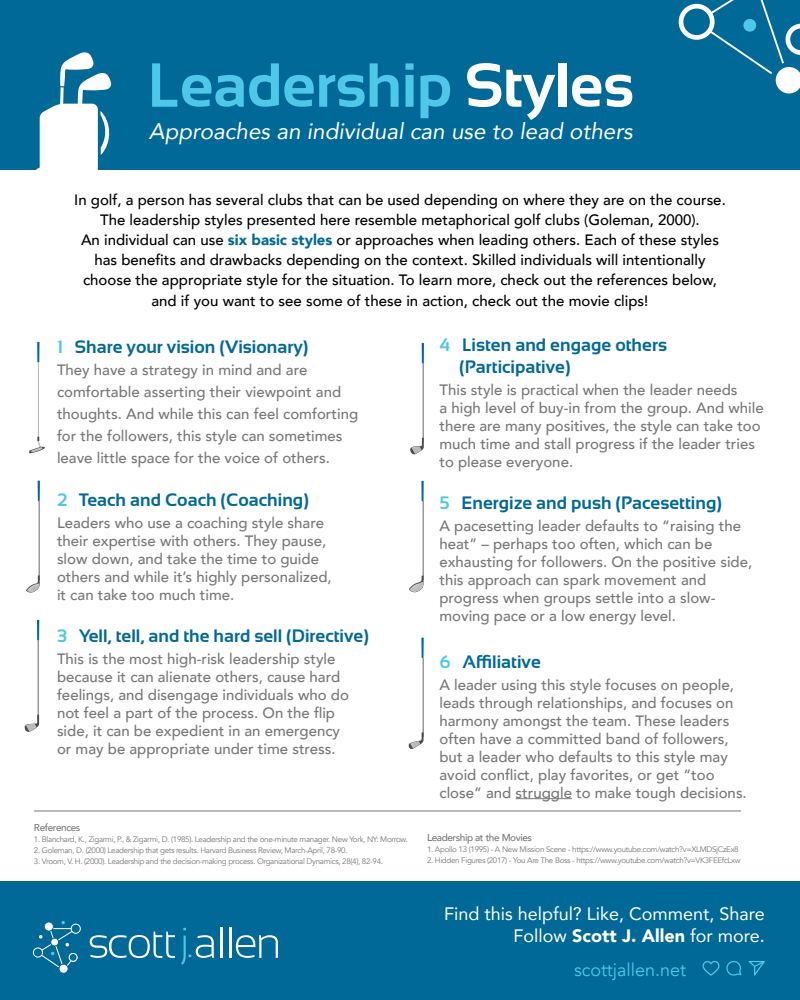
<style>
.page{position:relative;width:800px;height:1000px;background:#fff}
.page>*{position:absolute;margin:0;border:0;box-sizing:border-box;transform-origin:0 0}
.t1{font:700 62.1px "Sansation";letter-spacing:-.01em;color:#4ec8e8}
.t2{font:italic 22.5px "Avenir";color:#fff}
.t3{font:700 18px/21.3px "Sansation";color:#006998}
.t4{font:18px/22px "Avenir";color:#fff;text-align:right}
.t5{font:18px "Avenir";color:#4ec8e8}
.t6{font:500 15px/18px "Avenir";color:#767779}
.t7{font:500 15px/20px "Avenir";color:#000;text-align:center}
.t8{font:500 10px "Avenir";letter-spacing:-.04em;color:#767779}
.t9{font:8px "Avenir";letter-spacing:-.04em;color:#767779}
.s1{color:#fff}
.s2{font-weight:900;color:#006998}
.s3{color:#4ec8e8}
.s4{font-weight:900}
</style>
<div class="page">
<div style="left:0;top:0;width:800px;height:170px;background:#006998"></div>
<div style="left:0;top:881px;width:800px;height:119px;background:#006998"></div>
<svg style="left:748px;top:961px;width:17px;height:15px"></svg>
<svg style="left:726px;top:961px;width:15px;height:15px"></svg>
<svg style="left:703px;top:961px;width:17px;height:15px"></svg>
<hr style="left:516px;top:798px;width:56px;height:1px;background:#767779">
<hr style="left:37px;top:342px;width:2px;height:20px;background:#006998">
<svg style="left:29px;top:362px;width:16px;height:91px"></svg>
<hr style="left:37px;top:640px;width:2px;height:79px;background:#e6e7e6">
<hr style="left:38px;top:640px;width:1px;height:79px;background:#999">
<hr style="left:37px;top:620px;width:2px;height:20px;background:#006998">
<svg style="left:25px;top:715px;width:14px;height:17px"></svg>
<hr style="left:422px;top:363px;width:2px;height:79px;background:#cbcbcb">
<hr style="left:423px;top:363px;width:1px;height:79px;background:#999">
<hr style="left:422px;top:343px;width:2px;height:20px;background:#006998">
<svg style="left:410px;top:438px;width:14px;height:17px"></svg>
<hr style="left:422px;top:501px;width:1px;height:79px;background:#cbcbcb">
<hr style="left:423px;top:501px;width:1px;height:79px;background:#999">
<hr style="left:421px;top:481px;width:3px;height:20px;background:#006998">
<svg style="left:409px;top:576px;width:15px;height:17px"></svg>
<hr style="left:422px;top:658px;width:1px;height:79px;background:#cbcbcb">
<hr style="left:423px;top:658px;width:1px;height:79px;background:#999">
<hr style="left:421px;top:638px;width:3px;height:20px;background:#006998">
<svg style="left:409px;top:732px;width:15px;height:17px"></svg>
<hr style="left:38px;top:501px;width:1px;height:79px;background:#cbcbcb">
<hr style="left:39px;top:501px;width:1px;height:79px;background:#999">
<hr style="left:38px;top:481px;width:2px;height:20px;background:#006998">
<svg style="left:26px;top:575px;width:14px;height:18px"></svg>
<div style="left:33px;top:948px;width:10px;height:10px;border:1px solid #fff;border-radius:50%"></div>
<div style="left:71px;top:924px;width:10px;height:10px;border:1px solid #fff;border-radius:50%"></div>
<svg style="left:37px;top:921px;width:41px;height:47px"></svg>
<div style="left:51px;top:938px;width:8px;height:8px;background:#fff;border-radius:50%"></div>
<div style="left:50px;top:938px;width:9px;height:8px;border:1px solid #006998;border-radius:50%"></div>
<div style="left:44px;top:922px;width:9px;height:9px;background:#fff;border-radius:50%"></div>
<div style="left:44px;top:922px;width:10px;height:10px;border:1px solid #006998;border-radius:50%"></div>
<div style="left:59px;top:964px;width:9px;height:9px;background:#fff;border-radius:50%"></div>
<div style="left:59px;top:964px;width:10px;height:10px;border:1px solid #006998;border-radius:50%"></div>
<svg style="left:90px;top:932px;width:85px;height:26px"></svg>
<hr style="left:220px;top:927px;width:2px;height:31px;background:#fff">
<hr style="left:229px;top:927px;width:3px;height:31px;background:#fff">
<svg style="left:236px;top:935px;width:42px;height:23px"></svg>
<svg style="left:181px;top:928px;width:33px;height:37px"></svg>
<div style="left:681px;top:6px;width:31px;height:32px;background:#fff;border-radius:50%"></div>
<svg style="left:681px;top:6px;width:31px;height:31px"></svg>
<div style="left:679px;top:4px;width:36px;height:36px;border:5px solid #fff;border-radius:50%"></div>
<svg style="left:693px;top:0;width:107px;height:94px"></svg>
<svg style="left:36px;top:52px;width:76px;height:118px"></svg>
<hr style="left:34px;top:811px;width:707px;height:1px;background:#767779">
<h1 class="t1" style="left:148px;top:51px;width:488px">Leadership <span class="s1">Styles</span></h1>
<h2 class="t2" style="left:149px;top:118px;width:486px">Approaches an individual can use to lead others</h2>
<p class="t7" style="left:74px;top:189px;width:653px">In golf, a person has several clubs that can be used depending on where they are on the course.<br>The leadership styles presented here resemble metaphorical golf clubs (Goleman, 2000).<br>An individual can use <span class="s2">six basic styles</span> or approaches when leading others. Each of these styles has benefits and drawbacks depending on the context. Skilled individuals will intentionally choose the appropriate style for the situation. To learn more, check out the references below,</p>
<p class="t7" style="left:152px;top:290px;width:498px">and if you want to see some of these in action, check out the movie clips!</p>
<p class="t3" style="left:57px;top:336px;width:253px"><span class="s3">1</span> Share your vision (Visionary)</p>
<p class="t6" style="left:57px;top:358px;width:303px;line-height:22px">They have a strategy in mind and are comfortable asserting their viewpoint and thoughts. And while this can feel comforting for the followers, this style can sometimes leave little space for the voice of others.</p>
<p class="t3" style="left:57px;top:489px;width:253px"><span class="s3">2</span> Teach and Coach (Coaching)</p>
<p class="t6" style="left:57px;top:513px;width:276px">Leaders who use a coaching style share their expertise with others. They pause, slow down, and take the time to guide others and while it’s highly personalized, it can take too much time.</p>
<p class="t3" style="left:57px;top:625px;width:314px"><span class="s3">3</span> Yell, tell, and the hard sell (Directive)</p>
<p class="t6" style="left:57px;top:649px;width:293px">This is the most high-risk leadership style because it can alienate others, cause hard feelings, and disengage individuals who do not feel a part of the process. On the flip side, it can be expedient in an emergency or may be appropriate under time stress.</p>
<p class="t8" style="left:34px;top:819px;width:48px">References</p>
<p class="t9" style="left:34px;top:835px;width:375px">1. Blanchard, K., Zigarmi, P., &amp; Zigarmi, D. (1985). Leadership and the one-minute manager. New York, NY: Morrow.</p>
<p class="t9" style="left:34px;top:846px;width:315px">2. Goleman, D. (2000) Leadership that gets results. Harvard Business Review, March-April, 78-90.</p>
<p class="t9" style="left:34px;top:857px;width:351px">3. Vroom, V. H. (2000). Leadership and the decision-making process. Organizational Dynamics, 28(4), 82-94.</p>
<p class="t3" style="left:459px;top:334px;width:209px;text-indent:-20px"><span class="s3">4</span> Listen and engage others (Participative)</p>
<p class="t6" style="left:440px;top:380px;width:326px">This style is practical when the leader needs<br>a high level of buy-in from the group. And while there are many positives, the style can take too much time and stall progress if the leader tries to please everyone.</p>
<p class="t3" style="left:440px;top:492px;width:284px"><span class="s3">5</span> Energize and push (Pacesetting)</p>
<p class="t6" style="left:440px;top:516px;width:314px">A pacesetting leader defaults to “raising the heat” – perhaps too often, which can be exhausting for followers. On the positive side, this approach can spark movement and progress when groups settle into a slow&shy;moving pace or a low energy level.</p>
<p class="t3" style="left:440px;top:651px;width:103px"><span class="s3">6</span> Affiliative</p>
<p class="t6" style="left:440px;top:675px;width:309px">A leader using this style focuses on people, leads through relationships, and focuses on harmony amongst the team. These leaders often have a committed band of followers, but a leader who defaults to this style may avoid conflict, play favorites, or get “too close” and struggle to make tough decisions.</p>
<p class="t8" style="left:427px;top:829px;width:107px">Leadership at the Movies</p>
<p class="t9" style="left:427px;top:845px;width:313px">1. Apollo 13 (1995) - A New Mission Scene - https://www.youtube.com/watch?v=XLMDSjCzEx8</p>
<p class="t9" style="left:427px;top:856px;width:315px">2. Hidden Figures (2017) - You Are The Boss - https://www.youtube.com/watch?v=VK3FEEfcLxw</p>
<p class="t4" style="left:444px;top:902px;width:322px">Find this helpful? Like, Comment, Share<br>Follow <span class="s4">Scott J. Allen</span> for more.</p>
<p class="t5" style="left:574px;top:959px;width:114px">scottjallen.net</p>
</div>
